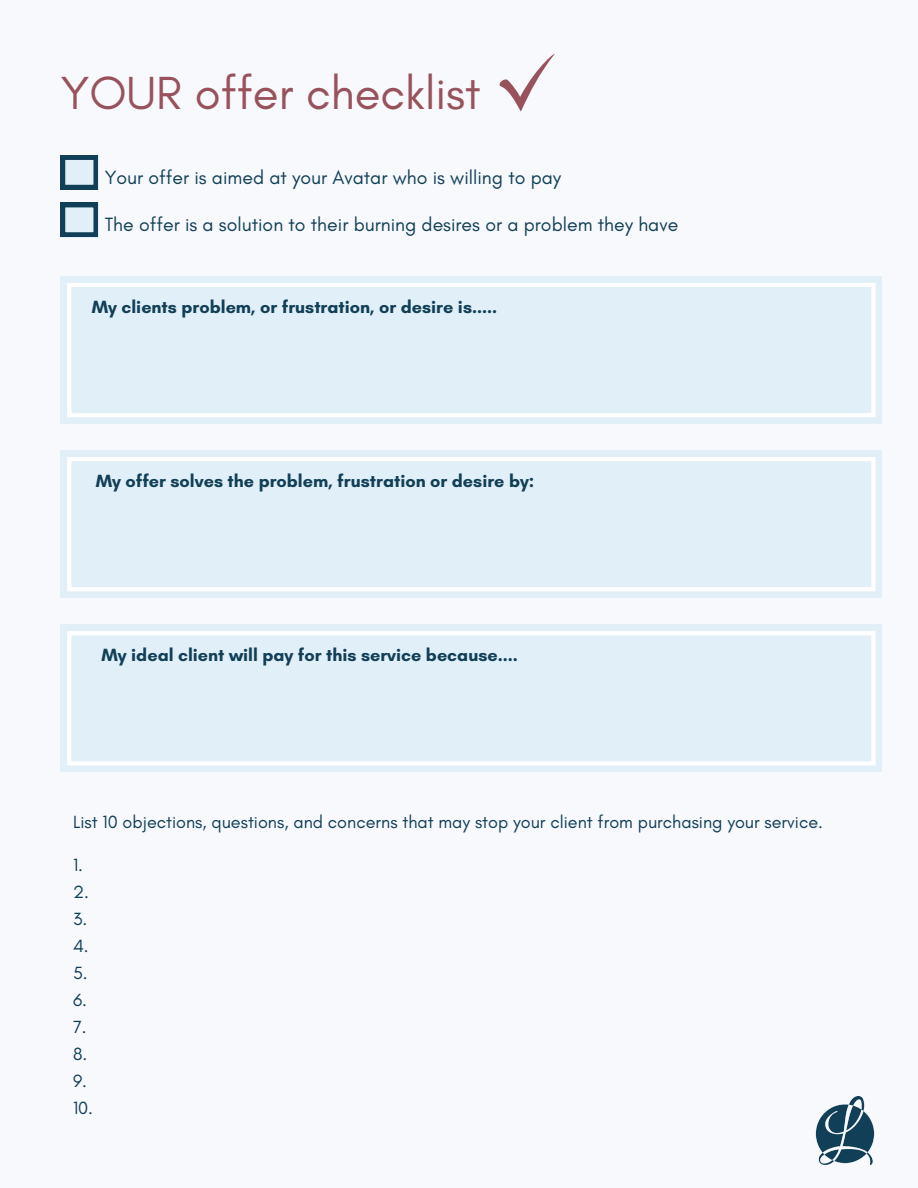
<style>
.page{position:relative;width:918px;height:1188px;background:#f7f9fd}
.page>*{position:absolute;margin:0;border:0;box-sizing:border-box;transform-origin:0 0}
.t1{font:47.25px "Glacial Indifference";color:#98525c}
.t2{font:19.5px "Glacial Indifference";color:#113f57}
.t3{font:700 18px "Glacial Indifference";color:#113f57}
.t4{font:18px "Glacial Indifference";color:#113f57}
</style>
<div class="page">
<svg style="left:499px;top:54px;width:56px;height:58px"></svg>
<div style="left:61px;top:155px;width:37px;height:35px;background:#113f57"></div>
<svg style="left:65px;top:160px;width:29px;height:25px"></svg>
<svg style="left:61px;top:203px;width:37px;height:34px"></svg>
<div style="left:61px;top:276px;width:821px;height:148px;background:#e1f0f8"></div>
<svg style="left:67px;top:283px;width:809px;height:134px"></svg>
<div style="left:61px;top:451px;width:821px;height:147px;background:#e1f0f8"></div>
<svg style="left:67px;top:457px;width:809px;height:134px"></svg>
<div style="left:61px;top:625px;width:821px;height:147px;background:#e1f0f8"></div>
<svg style="left:67px;top:631px;width:809px;height:135px"></svg>
<img style="left:815px;top:1096px;width:60px;height:69px">
<p class="t1" style="left:61px;top:65px;width:422px">YOUR offer checklist</p>
<p class="t2" style="left:105px;top:165px;width:458px">Your offer is aimed at your Avatar who is willing to pay</p>
<p class="t2" style="left:105px;top:213px;width:575px">The offer is a solution to their burning desires or a problem they have</p>
<p class="t3" style="left:92px;top:296px;width:407px">My clients problem, or frustration, or desire is.....</p>
<p class="t3" style="left:96px;top:470px;width:440px">My offer solves the problem, frustration or desire by:</p>
<p class="t3" style="left:101px;top:644px;width:418px">My ideal client will pay for this service because....</p>
<p class="t4" style="left:73px;top:810px;width:751px">List 10 objections, questions, and concerns that may stop your client from purchasing your service.</p>
<p class="t4" style="left:73px;top:854px;width:11px">1.</p>
<p class="t4" style="left:73px;top:881px;width:17px">2.</p>
<p class="t4" style="left:73px;top:908px;width:16px">3.</p>
<p class="t4" style="left:73px;top:935px;width:17px">4.</p>
<p class="t4" style="left:73px;top:962px;width:16px">5.</p>
<p class="t4" style="left:73px;top:989px;width:16px">6.</p>
<p class="t4" style="left:73px;top:1016px;width:15px">7.</p>
<p class="t4" style="left:73px;top:1043px;width:16px">8.</p>
<p class="t4" style="left:73px;top:1070px;width:16px">9.</p>
<p class="t4" style="left:73px;top:1097px;width:22px">10.</p>
</div>
